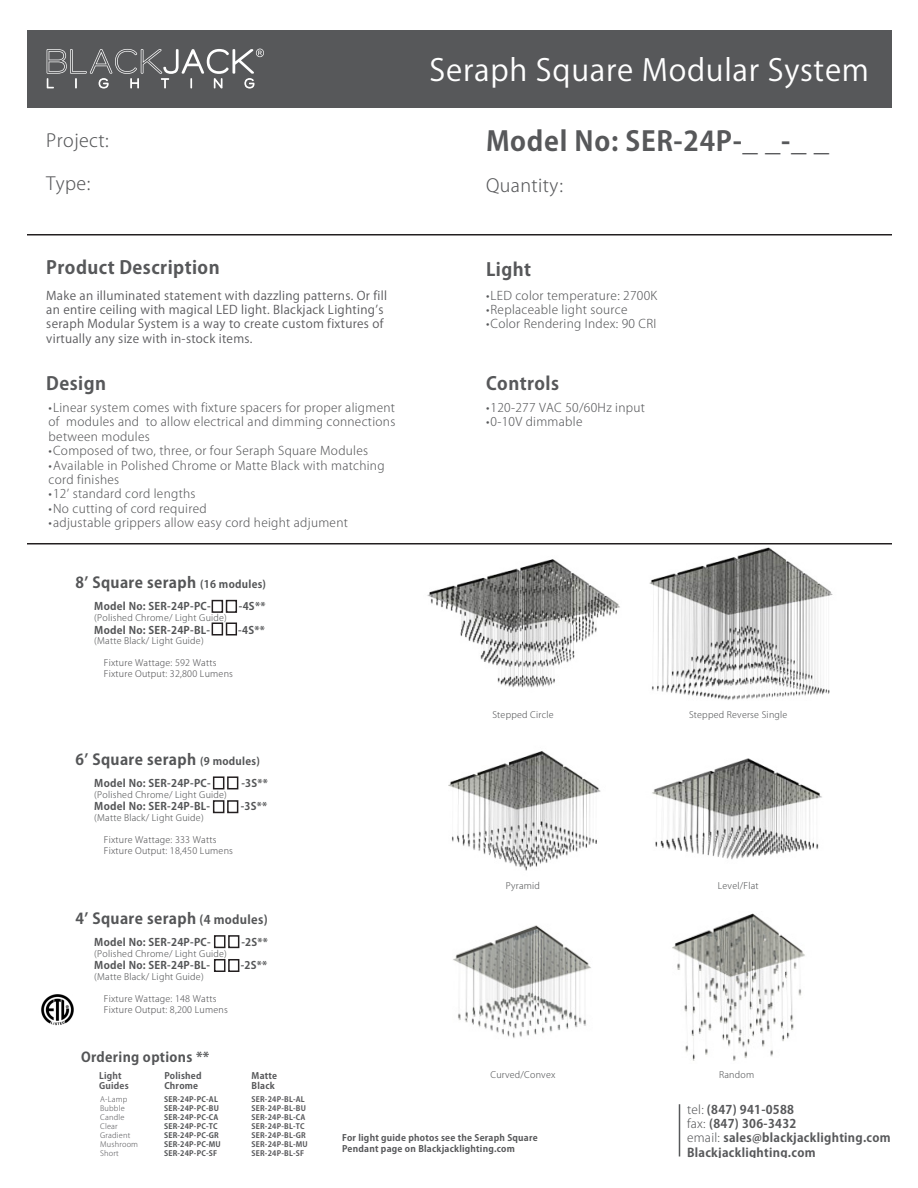
<style>
.page{position:relative;width:918px;height:1188px;background:#fff}
.page>*{position:absolute;margin:0;border:0;box-sizing:border-box;transform-origin:0 0}
.t1{font:30px "Koz Go Pro";letter-spacing:.025em;color:#fff}
.t2{font:700 27px "Koz Go Pro";letter-spacing:.025em;color:#57585a}
.t3{font:700 18px "Koz Go Pro";letter-spacing:.025em;color:#57585a}
.t4{font:300 18px "Koz Go Pro";letter-spacing:.025em;color:#57585a}
.t5{font:700 15px "Koz Go Pro";letter-spacing:.025em;color:#545557}
.t6{font:700 13.5px "Koz Go Pro";letter-spacing:.025em;color:#545557}
.t7{font:300 12px/14.4px "Koz Go Pro";letter-spacing:.025em;color:#57585a;text-align:justify}
.t8{font:12px/14.4px "Koz Go Pro";letter-spacing:.025em;color:#5a5a5d}
.t9{font:700 12px "Koz Go Pro";letter-spacing:.025em;color:#57585a}
.Model_Number{font:700 10.5px "Koz Go Pro";letter-spacing:.025em;color:#545557}
.Finishes{font:300 9px "Koz Go Pro";letter-spacing:.025em;color:#545557}
.Finishes-2{font:300 9px "Koz Go Pro";letter-spacing:.025em;color:#535355}
.t10{font:700 9px/10.8px "Koz Go Pro";letter-spacing:.025em;color:#57585a}
.t11{font:700 9px "Koz Go Pro";letter-spacing:.025em;color:#5c5c5f}
.t12{font:700 7.5px "Koz Go Pro";letter-spacing:.025em;color:#545557}
.t13{font:700 7.5px "Koz Go Pro";letter-spacing:.025em;color:#5a5a5d}
.t14{font:300 7.5px "Koz Go Pro";letter-spacing:.025em;color:#5c5c5f}
.s1{font-size:10.5px}
.s2{font-size:12px}
.s3{font-weight:300}
</style>
<div class="page">
<hr style="left:0;top:543px;width:918px;height:1px;background:#231f20">
<hr style="left:0;top:234px;width:918px;height:2px;background:#231f20">
<hr style="left:679px;top:1104px;width:1px;height:53px;background:#57585a">
<img style="left:649px;top:547px;width:184px;height:153px">
<img style="left:427px;top:559px;width:193px;height:129px">
<div style="left:214px;top:935px;width:11px;height:13px;border:2px solid #231f20"></div>
<div style="left:228px;top:935px;width:11px;height:13px;border:2px solid #231f20"></div>
<div style="left:214px;top:959px;width:11px;height:13px;border:2px solid #231f20"></div>
<div style="left:228px;top:959px;width:11px;height:13px;border:2px solid #231f20"></div>
<div style="left:213px;top:800px;width:11px;height:13px;border:2px solid #231f20"></div>
<div style="left:227px;top:800px;width:11px;height:13px;border:2px solid #231f20"></div>
<div style="left:213px;top:776px;width:11px;height:13px;border:2px solid #231f20"></div>
<div style="left:227px;top:776px;width:11px;height:13px;border:2px solid #231f20"></div>
<div style="left:212px;top:600px;width:11px;height:13px;border:2px solid #231f20"></div>
<div style="left:226px;top:600px;width:11px;height:13px;border:2px solid #231f20"></div>
<div style="left:212px;top:622px;width:11px;height:14px;border:2px solid #231f20"></div>
<div style="left:226px;top:622px;width:11px;height:14px;border:2px solid #231f20"></div>
<img style="left:41px;top:994px;width:33px;height:32px">
<div style="left:0;top:14px;width:898px;height:94px;background:#57585a"></div>
<svg style="left:47px;top:49px;width:217px;height:40px"></svg>
<div style="left:0;top:0;width:918px;height:30px;background:#fff"></div>
<div style="left:0;top:0;width:27px;height:1159px;background:#fff"></div>
<div style="left:892px;top:0;width:26px;height:1174px;background:#fff"></div>
<img style="left:652px;top:758px;width:170px;height:102px">
<img style="left:448px;top:751px;width:153px;height:120px">
<img style="left:453px;top:925px;width:138px;height:113px">
<img style="left:672px;top:913px;width:133px;height:148px">
<p class="t1" style="left:430px;top:50px;width:441px">Seraph Square Modular System</p>
<p class="t4" style="left:46px;top:128px;width:64px">Project:</p>
<p class="t2" style="left:486px;top:123px;width:345px">Model No: SER-24P-_ _-_ _</p>
<p class="t4" style="left:46px;top:172px;width:45px">Type:</p>
<p class="t4" style="left:486px;top:173px;width:78px">Quantity:</p>
<p class="t3" style="left:46px;top:256px;width:175px">Product Description</p>
<p class="t8" style="left:46px;top:288px;width:342px">Make an illuminated statement with dazzling patterns. Or fill an entire ceiling with magical LED light. Blackjack Lighting’s seraph Modular System is a way to create custom fixtures of virtually any size with in-stock items.</p>
<p class="t3" style="left:486px;top:258px;width:47px">Light</p>
<p class="t7" style="left:486px;top:288px;width:173px">• LED color temperature: 2700K</p>
<p class="t7" style="left:486px;top:303px;width:143px">• Replaceable light source</p>
<p class="t7" style="left:486px;top:317px;width:172px">• Color Rendering Index: 90 CRI</p>
<p class="t3" style="left:46px;top:372px;width:61px">Design</p>
<p class="t3" style="left:486px;top:372px;width:75px">Controls</p>
<p class="t7" style="left:49px;top:400px;width:348px">• Linear system comes with fixture spacers for proper aligment of modules and to allow electrical and dimming connections between modules</p>
<p class="t7" style="left:49px;top:444px;width:321px">• Composed of two, three, or four Seraph Square Modules</p>
<p class="t7" style="left:49px;top:458px;width:338px">• Available in Polished Chrome or Matte Black with matching cord finishes</p>
<p class="t7" style="left:49px;top:487px;width:149px">• 12’ standard cord lengths</p>
<p class="t7" style="left:49px;top:501px;width:160px">• No cutting of cord required</p>
<p class="t7" style="left:49px;top:516px;width:301px">• adjustable grippers allow easy cord height adjument</p>
<p class="t5" style="left:76px;top:573px;width:192px">8’ Square seraph <span class="s1">(16 modules)</span></p>
<p class="Model_Number" style="left:94px;top:600px;width:118px">Model No: SER-24P-PC-</p>
<p class="Model_Number" style="left:239px;top:600px;width:28px">-4S**</p>
<p class="Finishes" style="left:94px;top:612px;width:134px">(Polished Chrome/ Light Guide)</p>
<p class="Model_Number" style="left:94px;top:623px;width:117px">Model No: SER-24P-BL-</p>
<p class="Model_Number" style="left:238px;top:623px;width:28px">-4S**</p>
<p class="Finishes" style="left:94px;top:635px;width:111px">(Matte Black/ Light Guide)</p>
<p class="Finishes-2" style="left:104px;top:657px;width:114px">Fixture Wattage: 592 Watts</p>
<p class="Finishes-2" style="left:104px;top:668px;width:131px">Fixture Output: 32,800 Lumens</p>
<p class="t5" style="left:76px;top:750px;width:186px">6’ Square seraph <span class="s1">(9 modules)</span></p>
<p class="Model_Number" style="left:94px;top:776px;width:118px">Model No: SER-24P-PC-</p>
<p class="Model_Number" style="left:241px;top:776px;width:28px">-3S**</p>
<p class="Finishes" style="left:94px;top:789px;width:134px">(Polished Chrome/ Light Guide)</p>
<p class="Model_Number" style="left:94px;top:800px;width:117px">Model No: SER-24P-BL-</p>
<p class="Model_Number" style="left:241px;top:800px;width:28px">-3S**</p>
<p class="Finishes" style="left:94px;top:812px;width:111px">(Matte Black/ Light Guide)</p>
<p class="Finishes-2" style="left:104px;top:834px;width:114px">Fixture Wattage: 333 Watts</p>
<p class="Finishes-2" style="left:104px;top:844px;width:131px">Fixture Output: 18,450 Lumens</p>
<p class="t5" style="left:76px;top:909px;width:194px">4’ Square seraph <span class="s2">(4 modules)</span></p>
<p class="Model_Number" style="left:94px;top:935px;width:118px">Model No: SER-24P-PC-</p>
<p class="Model_Number" style="left:241px;top:935px;width:28px">-2S**</p>
<p class="Finishes" style="left:94px;top:948px;width:134px">(Polished Chrome/ Light Guide)</p>
<p class="Model_Number" style="left:94px;top:959px;width:117px">Model No: SER-24P-BL-</p>
<p class="Model_Number" style="left:241px;top:959px;width:28px">-2S**</p>
<p class="Finishes" style="left:94px;top:971px;width:111px">(Matte Black/ Light Guide)</p>
<p class="Finishes-2" style="left:104px;top:993px;width:114px">Fixture Wattage: 148 Watts</p>
<p class="Finishes-2" style="left:104px;top:1003px;width:126px">Fixture Output: 8,200 Lumens</p>
<p class="t7" style="left:486px;top:400px;width:160px">• 120-277 VAC 50/60Hz input</p>
<p class="t7" style="left:486px;top:415px;width:98px">• 0-10V dimmable</p>
<p class="Finishes" style="left:492px;top:708px;width:63px">Stepped Circle</p>
<p class="Finishes" style="left:689px;top:708px;width:100px">Stepped Reverse Single</p>
<p class="Finishes" style="left:506px;top:879px;width:36px">Pyramid</p>
<p class="Finishes" style="left:718px;top:879px;width:42px">Level/Flat</p>
<p class="t6" style="left:81px;top:1048px;width:130px">Ordering options **</p>
<p class="t10" style="left:164px;top:1070px;width:39px">Polished<br>Chrome</p>
<p class="t11" style="left:99px;top:1069px;width:24px">Light</p>
<p class="t11" style="left:99px;top:1080px;width:31px">Guides</p>
<p class="t10" style="left:252px;top:1070px;width:27px">Matte<br>Black</p>
<p class="t12" style="left:164px;top:1094px;width:55px">SER-24P-PC-AL</p>
<p class="t12" style="left:164px;top:1103px;width:56px">SER-24P-PC-BU</p>
<p class="t12" style="left:164px;top:1112px;width:56px">SER-24P-PC-CA</p>
<p class="t12" style="left:164px;top:1121px;width:55px">SER-24P-PC-TC</p>
<p class="t12" style="left:164px;top:1130px;width:56px">SER-24P-PC-GR</p>
<p class="t12" style="left:164px;top:1139px;width:58px">SER-24P-PC-MU</p>
<p class="t12" style="left:164px;top:1148px;width:54px">SER-24P-PC-SF</p>
<p class="t13" style="left:252px;top:1094px;width:55px">SER-24P-BL-AL</p>
<p class="t13" style="left:252px;top:1103px;width:56px">SER-24P-BL-BU</p>
<p class="t13" style="left:252px;top:1112px;width:55px">SER-24P-BL-CA</p>
<p class="t13" style="left:252px;top:1121px;width:54px">SER-24P-BL-TC</p>
<p class="t13" style="left:252px;top:1130px;width:56px">SER-24P-BL-GR</p>
<p class="t13" style="left:252px;top:1139px;width:58px">SER-24P-BL-MU</p>
<p class="t13" style="left:252px;top:1148px;width:54px">SER-24P-BL-SF</p>
<p class="t14" style="left:100px;top:1094px;width:29px">A-Lamp</p>
<p class="t14" style="left:100px;top:1103px;width:26px">Bubble</p>
<p class="t14" style="left:100px;top:1112px;width:26px">Candle</p>
<p class="t14" style="left:100px;top:1121px;width:19px">Clear</p>
<p class="t14" style="left:100px;top:1130px;width:32px">Gradient</p>
<p class="t14" style="left:100px;top:1139px;width:39px">Mushroom</p>
<p class="t14" style="left:100px;top:1148px;width:20px">Short</p>
<p class="Finishes" style="left:490px;top:1068px;width:66px">Curved/Convex</p>
<p class="Finishes" style="left:719px;top:1068px;width:37px">Random</p>
<p class="t10" style="left:342px;top:1133px;width:197px">For light guide photos see the Seraph Square<br>Pendant page on Blackjacklighting.com</p>
<p class="t9" style="left:687px;top:1102px;width:109px"><span class="s3">tel:</span> (847) 941-0588</p>
<p class="t9" style="left:687px;top:1116px;width:111px"><span class="s3">fax:</span> (847) 306-3432</p>
<p class="t9" style="left:687px;top:1130px;width:205px"><span class="s3">email:</span> sales@blackjacklighting.com</p>
<p class="t9" style="left:687px;top:1145px;width:130px">Blackjacklighting.com</p>
</div>
